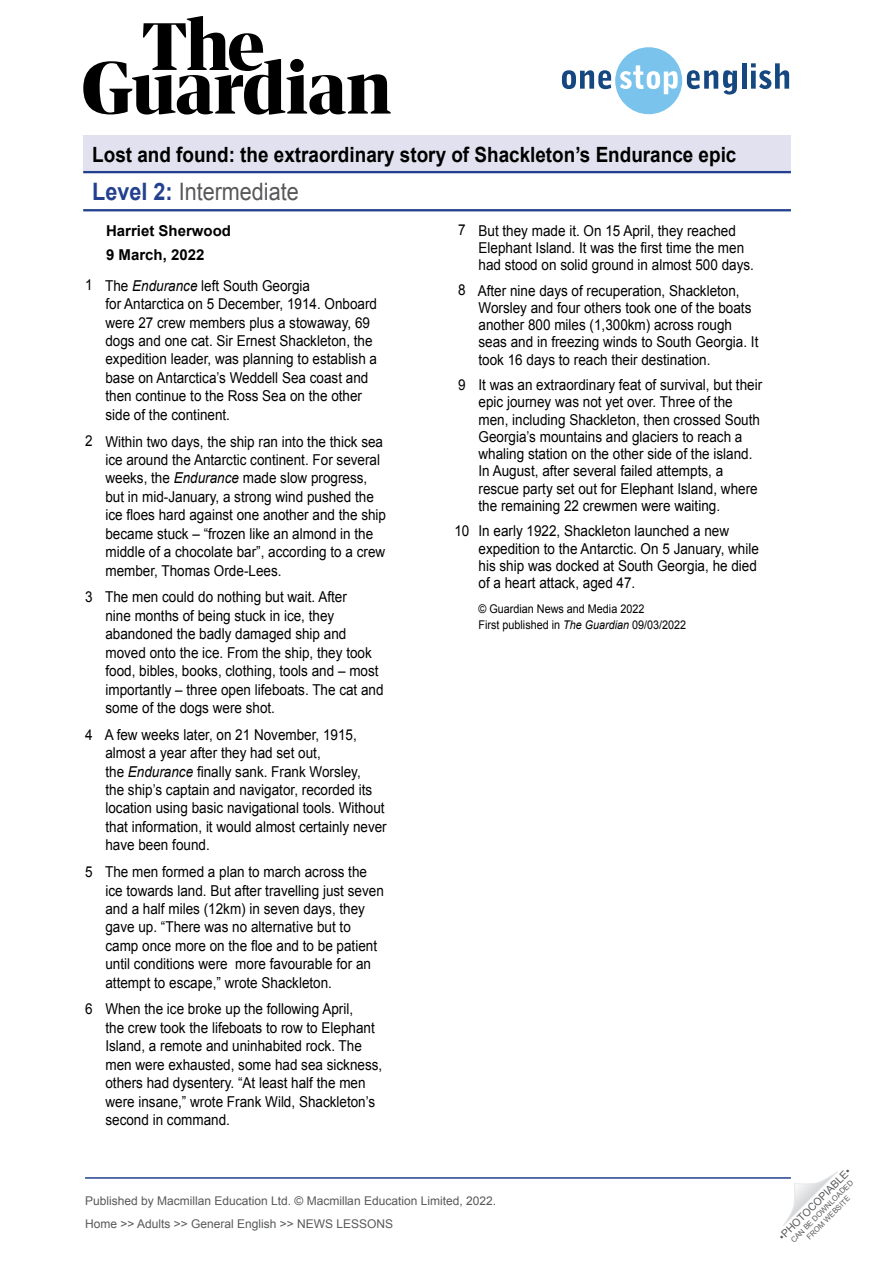
<style>
.page{position:relative;width:893px;height:1263px;background:#fff}
.page>*{position:absolute;margin:0;border:0;box-sizing:border-box;transform-origin:0 0}
.t1{font:24px "Arial";color:#58585a;scale:.9 1}
.t2{font:700 21px "Arial";color:#000;scale:.9 1}
.Article__Body_text{font:15px/18.5px "Arial";color:#000;scale:.9 1}
.Article__Main_subtit{font:700 15px "Arial";color:#000}
.t3{font:12px/23px "Arial";color:#58595b}
.Article__FT_copyrigh{font:12px "Arial";color:#000;scale:.9 1}
.t4{font:10.5px "Arial";color:#58595b}
.t5{font:7.5px/9px "Arial";color:#58595b;text-align:center}
.s1{font-weight:700;color:#23408f}
.s2{font-style:italic}
</style>
<div class="page">
<div style="left:83px;top:136px;width:708px;height:37px;background:#e1e1ef"></div>
<hr style="left:83px;top:171px;width:708px;height:2px;background:#23408f">
<svg style="left:783px;top:1171px;width:55px;height:55px"></svg>
<svg style="left:83px;top:16px;width:308px;height:99px"></svg>
<svg style="left:562px;top:47px;width:175px;height:67px"></svg>
<hr style="left:742px;top:63px;width:4px;height:26px;background:#154780">
<svg style="left:751px;top:63px;width:38px;height:26px"></svg>
<hr style="left:83px;top:209px;width:708px;height:2px;background:#23408f">
<hr style="left:85px;top:1177px;width:706px;height:2px;background:#23408f">
<h2 class="t2" style="left:92px;top:141px;width:717px">Lost and found: the extraordinary story of Shackleton’s Endurance epic</h2>
<h1 class="t1" style="left:92px;top:176px;width:231px"><span class="s1">Level 2:</span> Intermediate</h1>
<p class="Article__Main_subtit" style="left:106px;top:220px;width:127px">Harriet Sherwood</p>
<p class="Article__Main_subtit" style="left:106px;top:244px;width:100px">9 March, 2022</p>
<p class="Article__Body_text" style="left:105px;top:276px;width:304px">The <span class="s2">Endurance</span> left South Georgia<br>for Antarctica on 5 December, 1914. Onboard were 27 crew members plus a stowaway, 69 dogs and one cat. Sir Ernest Shackleton, the expedition leader, was planning to establish a base on Antarctica’s Weddell Sea coast and then continue to the Ross Sea on the other side of the continent.</p>
<p class="Article__Body_text" style="left:105px;top:432px;width:313px">Within two days, the ship ran into the thick sea ice around the Antarctic continent. For several weeks, the <span class="s2">Endurance</span> made slow progress, but in mid-January, a strong wind pushed the ice floes hard against one another and the ship became stuck – “frozen like an almond in the middle of a chocolate bar”, according to a crew member, Thomas Orde-Lees.</p>
<p class="Article__Body_text" style="left:105px;top:588px;width:311px">The men could do nothing but wait. After<br>nine months of being stuck in ice, they abandoned the badly damaged ship and moved onto the ice. From the ship, they took food, bibles, books, clothing, tools and – most importantly – three open lifeboats. The cat and some of the dogs were shot.</p>
<p class="Article__Body_text" style="left:105px;top:725px;width:315px">A few weeks later, on 21 November, 1915, almost a year after they had set out,<br>the <span class="s2">Endurance</span> finally sank. Frank Worsley,<br>the ship’s captain and navigator, recorded its location using basic navigational tools. Without that information, it would almost certainly never have been found.</p>
<p class="Article__Body_text" style="left:105px;top:863px;width:311px">The men formed a plan to march across the ice towards land. But after travelling just seven and a half miles (12km) in seven days, they gave up. “There was no alternative but to camp once more on the floe and to be patient until conditions were more favourable for an attempt to escape,” wrote Shackleton.</p>
<p class="Article__Body_text" style="left:105px;top:1000px;width:309px">When the ice broke up the following April,<br>the crew took the lifeboats to row to Elephant Island, a remote and uninhabited rock. The men were exhausted, some had sea sickness, others had dysentery. “At least half the men were insane,” wrote Frank Wild, Shackleton’s second in command.</p>
<p class="Article__Body_text" style="left:85px;top:276px;width:10px">1</p>
<p class="Article__Body_text" style="left:85px;top:432px;width:10px">2</p>
<p class="Article__Body_text" style="left:85px;top:588px;width:10px">3</p>
<p class="Article__Body_text" style="left:85px;top:725px;width:10px">4</p>
<p class="Article__Body_text" style="left:85px;top:862px;width:10px">5</p>
<p class="Article__Body_text" style="left:85px;top:1000px;width:10px">6</p>
<p class="Article__Body_text" style="left:458px;top:221px;width:10px">7</p>
<p class="Article__Body_text" style="left:458px;top:281px;width:10px">8</p>
<p class="Article__Body_text" style="left:458px;top:376px;width:10px">9</p>
<p class="Article__Body_text" style="left:454px;top:522px;width:18px">10</p>
<p class="Article__Body_text" style="left:478px;top:222px;width:307px;line-height:17.2px">But they made it. On 15 April, they reached<br>Elephant Island. It was the first time the men had stood on solid ground in almost 500 days.</p>
<p class="Article__Body_text" style="left:478px;top:282px;width:313px;line-height:17.2px">After nine days of recuperation, Shackleton, Worsley and four others took one of the boats another 800 miles (1,300km) across rough seas and in freezing winds to South Georgia. It took 16 days to reach their destination.</p>
<p class="Article__Body_text" style="left:478px;top:376px;width:317px;line-height:17.2px">It was an extraordinary feat of survival, but their epic journey was not yet over. Three of the men, including Shackleton, then crossed South Georgia’s mountains and glaciers to reach a whaling station on the other side of the island.<br>In August, after several failed attempts, a rescue party set out for Elephant Island, where the remaining 22 crewmen were waiting.</p>
<p class="Article__Body_text" style="left:478px;top:523px;width:313px;line-height:17.2px">In early 1922, Shackleton launched a new expedition to the Antarctic. On 5 January, while his ship was docked at South Georgia, he died of a heart attack, aged 47.</p>
<p class="Article__FT_copyrigh" style="left:478px;top:601px;width:186px">© Guardian News and Media 2022</p>
<p class="Article__FT_copyrigh" style="left:478px;top:617px;width:232px">First published in <span class="s2">The Guardian</span> 09/03/2022</p>
<p class="t3" style="left:85px;top:1189px;width:413px">Published by Macmillan Education Ltd. © Macmillan Education Limited, 2022.<br>Home &gt;&gt; Adults &gt;&gt; General English &gt;&gt; NEWS LESSONS</p>
<p class="t4" style="left:776px;top:1233px;width:99px;rotate:-45deg">•PHOTOCOPIABLE•</p>
<p class="t5" style="left:789px;top:1238px;width:86px;rotate:-45deg">CAN BE DOWNLOADED<br>FROM WEBSITE</p>
</div>
